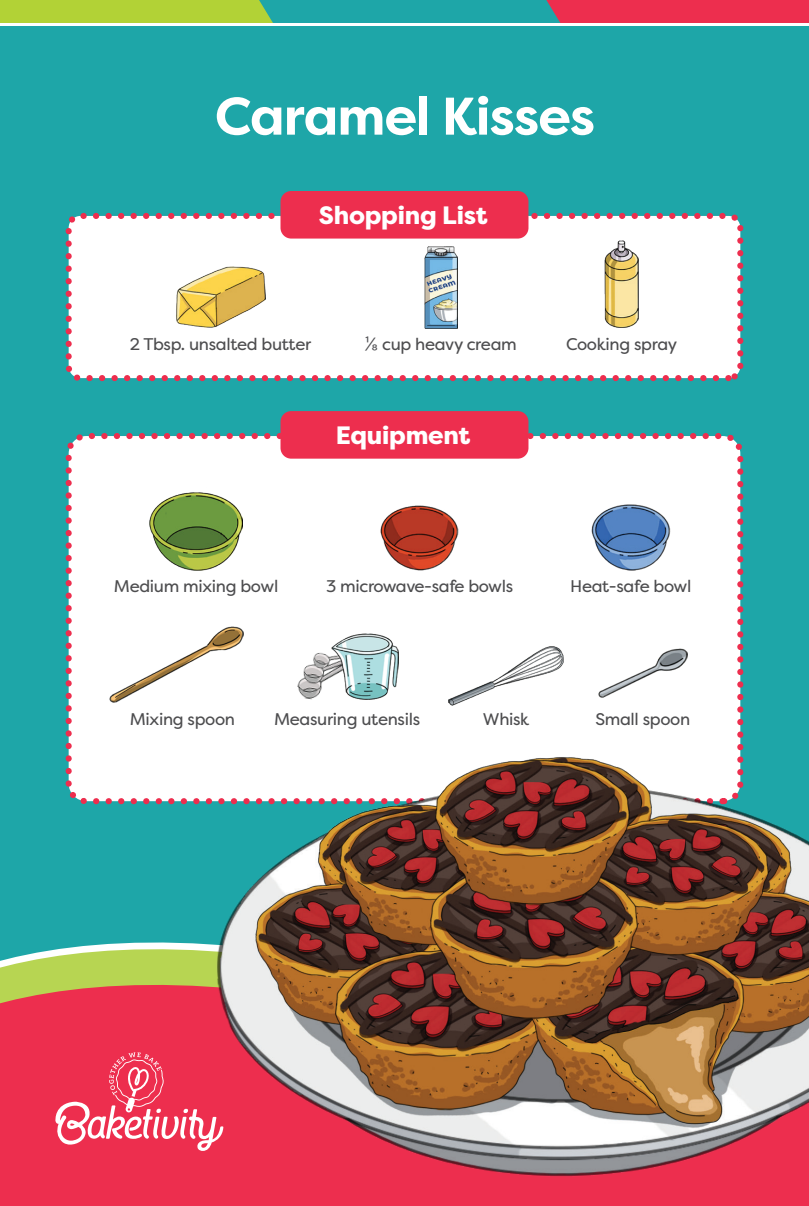
<style>
.page{position:relative;width:809px;height:1206px;background:#fff}
.page>*{position:absolute;margin:0;border:0;box-sizing:border-box;transform-origin:0 0}
.t1{font:700 52.88px "Filson Pro";letter-spacing:-.02em;color:#fff}
.t2{font:800 25.2px "Filson Pro";letter-spacing:-.01em;color:#fff}
.t3{font:16.88px "Filson Pro";letter-spacing:-.02em;color:#4d4d4f}
.s1{color:#4d4d50}
</style>
<div class="page">
<div style="left:0;top:27px;width:808px;height:1178px;background:#1ea6a8"></div>
<svg style="left:0;top:942px;width:808px;height:263px;background:#de5457"></svg>
<div style="left:69px;top:216px;width:671px;height:162px;background:#fff;border-radius:12px"></div>
<div style="left:66px;top:213px;width:677px;height:168px;border:6px dashed #ed2e4e;border-radius:12px"></div>
<div style="left:280px;top:191px;width:248px;height:47px;background:#ed2e4e;border-radius:11px"></div>
<svg style="left:54px;top:1052px;width:96px;height:98px;background:#f05670"></svg>
<div style="left:69px;top:436px;width:671px;height:365px;background:#fff;border-radius:18px"></div>
<div style="left:66px;top:433px;width:677px;height:371px;border:6px dashed #ed2e4e;border-radius:18px"></div>
<div style="left:280px;top:411px;width:248px;height:47px;background:#ed2e4e;border-radius:11px"></div>
<svg style="left:0;top:0;width:808px;height:22px;background:#8f8e66"></svg>
<img style="left:176px;top:267px;width:89px;height:60px">
<img style="left:604px;top:241px;width:34px;height:86px">
<img style="left:149px;top:492px;width:93px;height:78px">
<img style="left:110px;top:626px;width:133px;height:76px">
<img style="left:598px;top:648px;width:89px;height:49px">
<img style="left:452px;top:646px;width:111px;height:52px">
<img style="left:424px;top:246px;width:33px;height:83px">
<img style="left:380px;top:505px;width:78px;height:65px">
<img style="left:591px;top:505px;width:79px;height:65px">
<img style="left:297px;top:652px;width:34px;height:46px">
<img style="left:331px;top:633px;width:67px;height:65px">
<img style="left:150px;top:698px;width:658px;height:504px">
<h1 class="t1" style="left:215px;top:83px;width:382px">Caramel Kisses</h1>
<h2 class="t2" style="left:319px;top:199px;width:170px">Shopping List</h2>
<p class="t3" style="left:365px;top:333px;width:153px"><span class="s1">¹⁄₈</span> cup heavy cream</p>
<p class="t3" style="left:130px;top:332px;width:183px">2 Tbsp. unsalted butter</p>
<p class="t3" style="left:566px;top:332px;width:113px">Cooking spray</p>
<h2 class="t2" style="left:336px;top:419px;width:136px">Equipment</h2>
<p class="t3" style="left:114px;top:574px;width:166px">Medium mixing bowl</p>
<p class="t3" style="left:326px;top:575px;width:188px">3 microwave-safe bowls</p>
<p class="t3" style="left:570px;top:575px;width:123px">Heat-safe bowl</p>
<p class="t3" style="left:130px;top:707px;width:107px">Mixing spoon</p>
<p class="t3" style="left:274px;top:707px;width:147px">Measuring utensils</p>
<p class="t3" style="left:483px;top:707px;width:48px">Whisk</p>
<p class="t3" style="left:595px;top:707px;width:96px">Small spoon</p>
</div>
